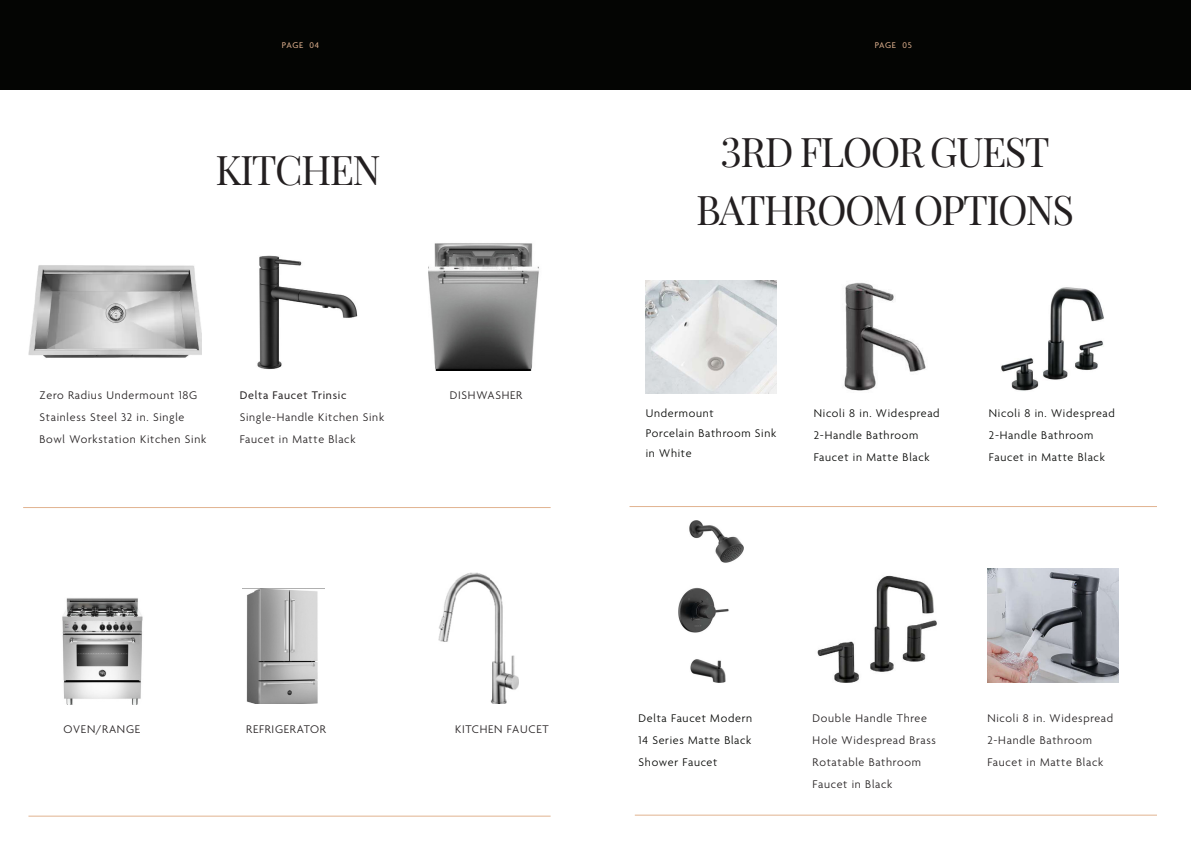
<style>
.page{position:relative;width:1191px;height:842px;background:#fff}
.page>*{position:absolute;margin:0;border:0;box-sizing:border-box;transform-origin:0 0}
.Title_40_pt___All_Ca{font:40px/58px "Playfair Display";letter-spacing:-.04em;color:#231f20;text-align:center}
.Body_9_pt{font:300 12px/22px "Agenda";letter-spacing:.06em;color:#040503}
.Heading_12_pt___All{font:300 12px/22px "Agenda";letter-spacing:.06em;color:#231f20}
.Body_9_pt-2{font:300 12px/22px "Agenda";letter-spacing:.06em;color:#231f20}
.Heading_12_pt___All-2{font:12px "Agenda";letter-spacing:.06em;color:#231f20}
.Body_9_pt___All_Caps{font:9px "Agenda";letter-spacing:.065em;color:#e1b390}
</style>
<div class="page">
<div style="left:0;top:0;width:595px;height:89px;background:#040503"></div>
<div style="left:595px;top:0;width:596px;height:89px;background:#040503"></div>
<img style="left:257px;top:255px;width:101px;height:115px">
<img style="left:28px;top:265px;width:173px;height:93px">
<img style="left:428px;top:243px;width:111px;height:128px">
<img style="left:246px;top:589px;width:72px;height:115px">
<img style="left:62px;top:598px;width:81px;height:106px">
<img style="left:438px;top:573px;width:81px;height:131px">
<hr style="left:28px;top:816px;width:522px;height:1px;background:#e1b390">
<hr style="left:635px;top:815px;width:522px;height:1px;background:#e1b390">
<hr style="left:629px;top:506px;width:528px;height:1px;background:#e1b390">
<img style="left:646px;top:280px;width:130px;height:114px">
<img style="left:844px;top:282px;width:82px;height:109px">
<img style="left:1001px;top:287px;width:103px;height:104px">
<img style="left:679px;top:521px;width:64px;height:161px">
<img style="left:817px;top:575px;width:120px;height:107px">
<img style="left:987px;top:569px;width:131px;height:113px">
<hr style="left:23px;top:507px;width:527px;height:1px;background:#e1b390">
<p class="Body_9_pt___All_Caps" style="left:282px;top:40px;width:39px">PAGE 04</p>
<p class="Body_9_pt___All_Caps" style="left:874px;top:40px;width:39px">PAGE 05</p>
<p class="Title_40_pt___All_Ca" style="left:215px;top:138px;width:167px">KITCHEN</p>
<p class="Heading_12_pt___All" style="left:40px;top:385px;width:168px">Zero Radius Undermount 18G<br>Stainless Steel 32 in. Single<br>Bowl Workstation Kitchen Sink</p>
<p class="Heading_12_pt___All-2" style="left:240px;top:388px;width:108px">Delta Faucet Trinsic</p>
<p class="Heading_12_pt___All" style="left:240px;top:407px;width:146px">Single-Handle Kitchen Sink</p>
<p class="Heading_12_pt___All" style="left:240px;top:429px;width:117px">Faucet in Matte Black</p>
<p class="Heading_12_pt___All" style="left:450px;top:385px;width:74px">DISHWASHER</p>
<p class="Title_40_pt___All_Ca" style="left:696px;top:119px;width:379px">3RD FLOOR GUEST<br>BATHROOM OPTIONS</p>
<p class="Body_9_pt" style="left:646px;top:403px;width:70px">Undermount</p>
<p class="Body_9_pt" style="left:646px;top:424px;width:132px;line-height:20px">Porcelain Bathroom Sink in White</p>
<p class="Body_9_pt" style="left:814px;top:403px;width:127px">Nicoli 8 in. Widespread<br>2-Handle Bathroom<br>Faucet in Matte Black</p>
<p class="Body_9_pt" style="left:989px;top:403px;width:127px">Nicoli 8 in. Widespread<br>2-Handle Bathroom<br>Faucet in Matte Black</p>
<p class="Heading_12_pt___All" style="left:64px;top:719px;width:78px">OVEN/RANGE</p>
<p class="Heading_12_pt___All" style="left:246px;top:719px;width:81px">REFRIGERATOR</p>
<p class="Heading_12_pt___All" style="left:455px;top:719px;width:95px">KITCHEN FAUCET</p>
<p class="Body_9_pt" style="left:638px;top:708px;width:115px;text-align:justify">Delta Faucet Modern 14 Series Matte Black Shower Faucet</p>
<p class="Body_9_pt-2" style="left:812px;top:708px;width:125px">Double Handle Three<br>Hole Widespread Brass<br>Rotatable Bathroom<br>Faucet in Black</p>
<p class="Body_9_pt-2" style="left:987px;top:708px;width:127px">Nicoli 8 in. Widespread<br>2-Handle Bathroom<br>Faucet in Matte Black</p>
</div>
